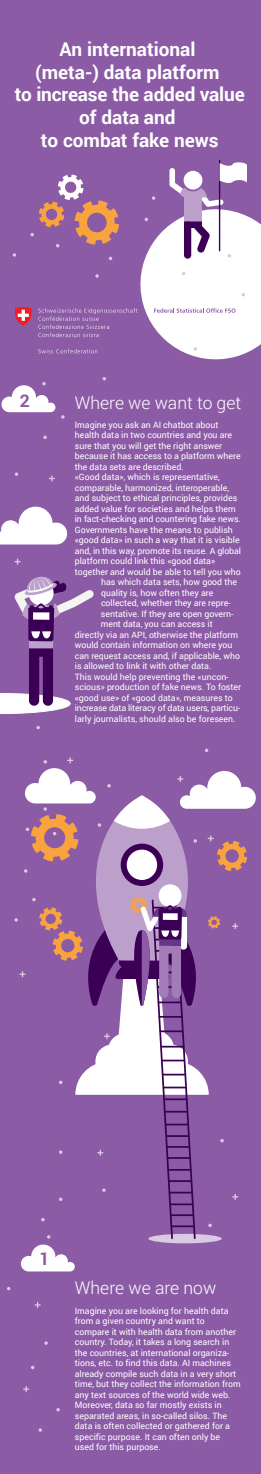
<style>
.page{position:relative;width:261px;height:1474px;background:#fff}
.page>*{position:absolute;margin:0;border:0;box-sizing:border-box;transform-origin:0 0}
.t1{font:700 18.99px/22.8px "Roboto";color:#fff;text-align:center}
.t2{font:300 17.5px "Roboto";color:#fff}
.t3{font:700 17.5px "Roboto";color:#8c5ba6}
.t4{font:8.75px/10.5px "Roboto";color:#fff}
.t5{font:8.75px "Roboto";letter-spacing:-.02em;color:#fff}
</style>
<div class="page">
<div style="left:0;top:0;width:260px;height:1473px;background:#8c5ba6"></div>
<svg style="left:140px;top:215px;width:120px;height:145px;fill:#fff"></svg>
<hr style="left:218px;top:160px;width:2px;height:91px;background:#3b0056">
<svg style="left:38px;top:308px;width:99px;height:29px"></svg>
<svg style="left:38px;top:349px;width:59px;height:4px"></svg>
<svg style="left:15px;top:307px;width:17px;height:18px"></svg>
<svg style="left:95px;top:274px;width:4px;height:4px"></svg>
<svg style="left:193px;top:347px;width:4px;height:3px"></svg>
<svg style="left:169px;top:162px;width:77px;height:95px"></svg>
<svg style="left:241px;top:293px;width:4px;height:3px"></svg>
<svg style="left:30px;top:174px;width:89px;height:73px"></svg>
<svg style="left:13px;top:253px;width:3px;height:4px"></svg>
<svg style="left:144px;top:218px;width:4px;height:3px"></svg>
<svg style="left:152px;top:196px;width:3px;height:4px"></svg>
<svg style="left:0;top:576px;width:94px;height:137px"></svg>
<svg style="left:36px;top:726px;width:4px;height:3px"></svg>
<svg style="left:15px;top:472px;width:3px;height:4px"></svg>
<svg style="left:43px;top:435px;width:4px;height:4px"></svg>
<svg style="left:0;top:506px;width:67px;height:38px"></svg>
<svg style="left:49px;top:475px;width:6px;height:6px"></svg>
<svg style="left:14px;top:558px;width:7px;height:6px"></svg>
<svg style="left:34px;top:1302px;width:7px;height:5px"></svg>
<svg style="left:56px;top:1408px;width:4px;height:3px"></svg>
<svg style="left:23px;top:1386px;width:6px;height:6px"></svg>
<svg style="left:154px;top:308px;width:81px;height:5px"></svg>
<svg style="left:14px;top:748px;width:241px;height:523px"></svg>
<svg style="left:1px;top:382px;width:54px;height:30px"></svg>
<h1 class="t1" style="left:15px;top:37px;width:231px">An international<br>(meta-) data platform<br>to increase the added value of data and<br>to combat fake news</h1>
<h2 class="t3" style="left:20px;top:389px;width:12px">2</h2>
<h2 class="t2" style="left:75px;top:390px;width:168px">Where we want to get</h2>
<p class="t4" style="left:75px;top:419px;width:145px">Imagine you ask an AI chatbot about</p>
<p class="t4" style="left:75px;top:429px;width:158px">health data in two countries and you are</p>
<p class="t4" style="left:75px;top:440px;width:149px">sure that you will get the right answer</p>
<p class="t4" style="left:75px;top:450px;width:167px">because it has access to a platform where</p>
<p class="t4" style="left:75px;top:461px;width:110px">the data sets are described.</p>
<p class="t4" style="left:75px;top:471px;width:146px">«Good data», which is representative,</p>
<p class="t4" style="left:75px;top:482px;width:155px">comparable, harmonized, interoperable,</p>
<p class="t4" style="left:75px;top:492px;width:164px">and subject to ethical principles, provides</p>
<p class="t4" style="left:75px;top:503px;width:162px">added value for societies and helps them</p>
<p class="t4" style="left:75px;top:513px;width:167px">in fact-checking and countering fake news.</p>
<p class="t4" style="left:75px;top:524px;width:159px">Governments have the means to publish</p>
<p class="t4" style="left:75px;top:534px;width:166px">«good data» in such a way that it is visible</p>
<p class="t4" style="left:75px;top:545px;width:167px">and, in this way, promote its reuse. A global</p>
<p class="t4" style="left:75px;top:555px;width:142px">platform could link this «good data»</p>
<p class="t4" style="left:75px;top:566px;width:167px">together and would be able to tell you who</p>
<p class="t4" style="left:101px;top:576px;width:137px">has which data sets, how good the</p>
<p class="t4" style="left:101px;top:587px;width:113px">quality is, how often they are</p>
<p class="t4" style="left:101px;top:597px;width:131px">collected, whether they are repre-</p>
<p class="t4" style="left:101px;top:608px;width:134px">sentative. If they are open govern-</p>
<p class="t4" style="left:101px;top:618px;width:113px">ment data, you can access it</p>
<p class="t4" style="left:75px;top:629px;width:164px">directly via an API, otherwise the platform</p>
<p class="t4" style="left:75px;top:639px;width:159px">would contain information on where you</p>
<p class="t4" style="left:75px;top:650px;width:166px">can request access and, if applicable, who</p>
<p class="t4" style="left:75px;top:660px;width:138px">is allowed to link it with other data.</p>
<p class="t4" style="left:75px;top:671px;width:155px">This would help preventing the «uncon-</p>
<p class="t4" style="left:75px;top:681px;width:167px">scious» production of fake news. To foster</p>
<p class="t4" style="left:75px;top:692px;width:159px">«good use» of «good data», measures to</p>
<p class="t5" style="left:75px;top:702px;width:167px">increase data literacy of data users, particu-</p>
<p class="t4" style="left:75px;top:713px;width:162px">larly journalists, should also be foreseen.</p>
<h2 class="t3" style="left:39px;top:1246px;width:12px">1</h2>
<h2 class="t2" style="left:75px;top:1276px;width:143px">Where we are now</h2>
<p class="t4" style="left:75px;top:1305px;width:167px">Imagine you are looking for health data from a given country and want to compare it with health data from another country. Today, it takes a long search in the countries, at international organiza&shy;tions, etc. to find this data. AI machines already compile such data in a very short time, but they collect the information from any text sources of the world wide web.<br>Moreover, data so far mostly exists in separated areas, in so-called silos. The data is often collected or gathered for a specific purpose. It can often only be used for this purpose.</p>
</div>
